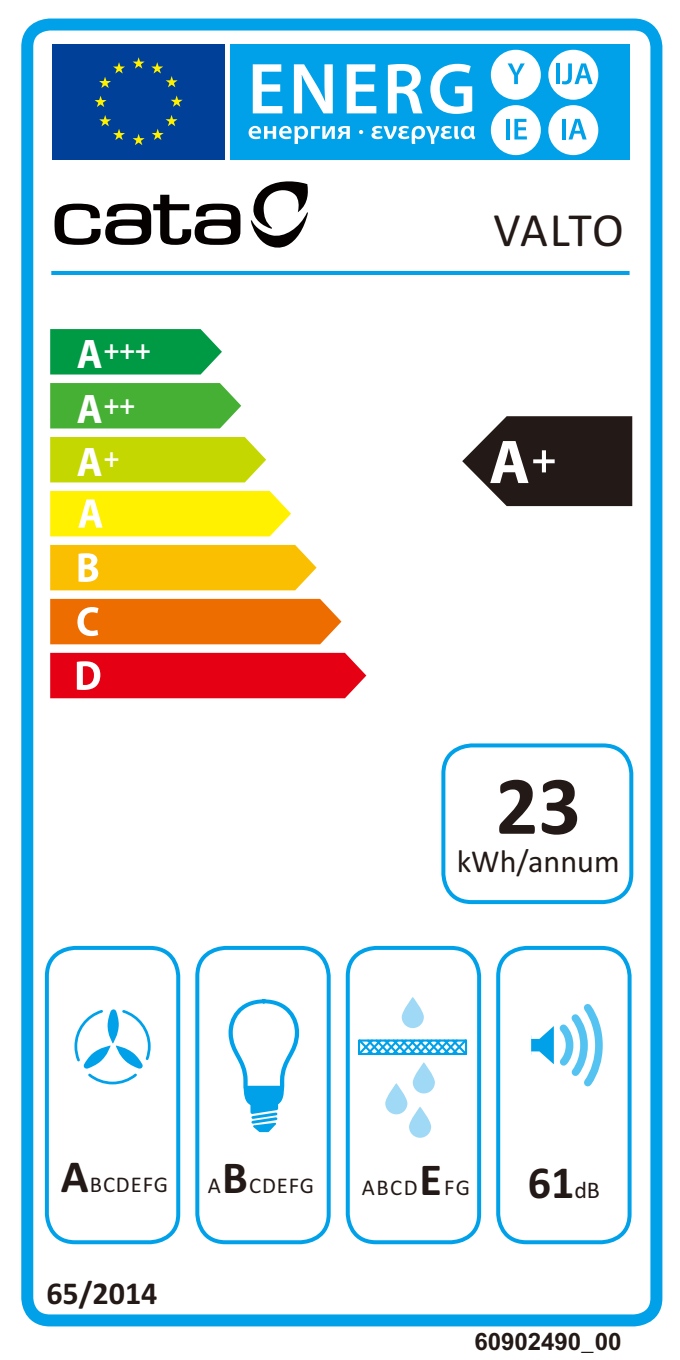
<style>
.page{position:relative;width:680px;height:1360px;background:#fff}
.page>*{position:absolute;margin:0;border:0;box-sizing:border-box;transform-origin:0 0}
.t1{font:700 84px "Calibri";color:#231916}
.t2{font:48px "Calibri";color:#231916}
.t3{font:700 46px "Calibri";color:#231916}
.t4{font:700 41.6px "Myriad Pro";color:#fff;scale:.95 1}
.t5{font:32px "Calibri";color:#231916}
.t6{font:700 32px "Calibri";color:#231916}
.t7{font:700 27.6px/54.8px "Myriad Pro";color:#fff;scale:.95 1}
.t8{font:700 24px "Arial";color:#231916}
.t9{font:22.4px "Calibri";letter-spacing:.04em;color:#231916}
.s1{font-size:41.6px}
.s2{font-weight:700;font-size:46px}
.s3{font-weight:400;font-size:24px}
</style>
<div class="page">
<div style="left:21px;top:19px;width:641px;height:1307px;border:12px solid #00a1e9;border-radius:23px"></div>
<div style="left:52px;top:45px;width:173px;height:115px;background:#004098"></div>
<div style="left:230px;top:45px;width:400px;height:115px;background:#00a1e9"></div>
<svg style="left:151px;top:62px;width:27px;height:25px"></svg>
<svg style="left:133px;top:57px;width:12px;height:12px"></svg>
<svg style="left:99px;top:62px;width:26px;height:26px"></svg>
<svg style="left:95px;top:96px;width:12px;height:11px"></svg>
<svg style="left:99px;top:115px;width:26px;height:25px"></svg>
<svg style="left:133px;top:134px;width:12px;height:11px"></svg>
<svg style="left:152px;top:115px;width:26px;height:25px"></svg>
<svg style="left:171px;top:95px;width:12px;height:12px"></svg>
<svg style="left:253px;top:64px;width:29px;height:49px"></svg>
<svg style="left:294px;top:64px;width:39px;height:49px"></svg>
<svg style="left:347px;top:64px;width:29px;height:49px"></svg>
<svg style="left:388px;top:64px;width:35px;height:49px"></svg>
<svg style="left:430px;top:64px;width:42px;height:50px"></svg>
<svg style="left:249px;top:126px;width:101px;height:18px"></svg>
<svg style="left:359px;top:130px;width:4px;height:4px"></svg>
<svg style="left:371px;top:126px;width:104px;height:18px"></svg>
<div style="left:491px;top:50px;width:50px;height:50px;background:#fff;border-radius:50%"></div>
<svg style="left:508px;top:63px;width:17px;height:21px"></svg>
<div style="left:548px;top:50px;width:50px;height:50px;background:#fff;border-radius:50%"></div>
<div style="left:491px;top:105px;width:50px;height:50px;background:#fff;border-radius:50%"></div>
<hr style="left:506px;top:119px;width:4px;height:21px;background:#00a1e9">
<svg style="left:514px;top:119px;width:13px;height:21px"></svg>
<div style="left:548px;top:105px;width:50px;height:50px;background:#fff;border-radius:50%"></div>
<hr style="left:556px;top:63px;width:4px;height:21px;background:#00a1e9">
<svg style="left:562px;top:63px;width:31px;height:21px"></svg>
<hr style="left:562px;top:119px;width:4px;height:21px;background:#00a1e9">
<svg style="left:569px;top:119px;width:18px;height:21px"></svg>
<hr style="left:51px;top:271px;width:579px;height:4px;background:#00a1e9">
<div style="left:45px;top:946px;width:135px;height:298px;border:4px solid #00a1e9;border-radius:28px"></div>
<div style="left:50px;top:437px;width:216px;height:45px;background:#c4d700"></div>
<div style="left:50px;top:383px;width:191px;height:45px;background:#46b035"></div>
<svg style="left:50px;top:329px;width:172px;height:46px;background:#13a051"></svg>
<svg style="left:50px;top:491px;width:241px;height:45px;background:#fff213"></svg>
<svg style="left:50px;top:545px;width:267px;height:45px;background:#fac312"></svg>
<svg style="left:50px;top:599px;width:291px;height:45px;background:#ed740d"></svg>
<svg style="left:50px;top:653px;width:316px;height:45px;background:#e71021"></svg>
<div style="left:441px;top:743px;width:192px;height:161px;border:4px solid #00a1e9;border-radius:28px"></div>
<div style="left:195px;top:946px;width:136px;height:298px;border:4px solid #00a1e9;border-radius:28px"></div>
<div style="left:346px;top:946px;width:135px;height:298px;border:4px solid #00a1e9;border-radius:28px"></div>
<div style="left:496px;top:946px;width:136px;height:298px;border:4px solid #00a1e9;border-radius:28px"></div>
<svg style="left:531px;top:1004px;width:72px;height:83px"></svg>
<svg style="left:402px;top:997px;width:22px;height:31px"></svg>
<svg style="left:358px;top:1039px;width:110px;height:16px"></svg>
<svg style="left:385px;top:1083px;width:22px;height:31px"></svg>
<svg style="left:413px;top:1062px;width:22px;height:31px"></svg>
<svg style="left:409px;top:1107px;width:22px;height:31px"></svg>
<svg style="left:74px;top:1009px;width:77px;height:76px"></svg>
<svg style="left:228px;top:999px;width:72px;height:134px"></svg>
<svg style="left:462px;top:416px;width:170px;height:90px"></svg>
<svg style="left:251px;top:181px;width:57px;height:67px"></svg>
<svg style="left:55px;top:195px;width:186px;height:50px"></svg>
<p class="t7" style="left:77px;top:325px;width:79px"><span class="s1">A</span>+++<br><span class="s1">A</span>++</p>
<h3 class="t4" style="left:77px;top:444px;width:46px">A<sup>+</sup></h3>
<h2 class="t2" style="left:493px;top:210px;width:132px">VALTO</h2>
<h1 class="t1" style="left:496px;top:771px;width:87px">23</h1>
<h3 class="t5" style="left:457px;top:848px;width:164px">kWh/annum</h3>
<p class="t9" style="left:61px;top:1175px;width:109px"><span class="s2">A</span>BCDEFG</p>
<p class="t9" style="left:208px;top:1176px;width:108px">A<span class="s2">B</span>CDEFG</p>
<p class="t9" style="left:362px;top:1178px;width:110px">ABCD<span class="s2">E</span>FG</p>
<h3 class="t6" style="left:46px;top:1280px;width:113px">65/2014</h3>
<h3 class="t3" style="left:528px;top:1163px;width:74px">61<span class="s3">dB</span></h3>
<p class="t8" style="left:475px;top:1331px;width:148px">60902490_00</p>
</div>
